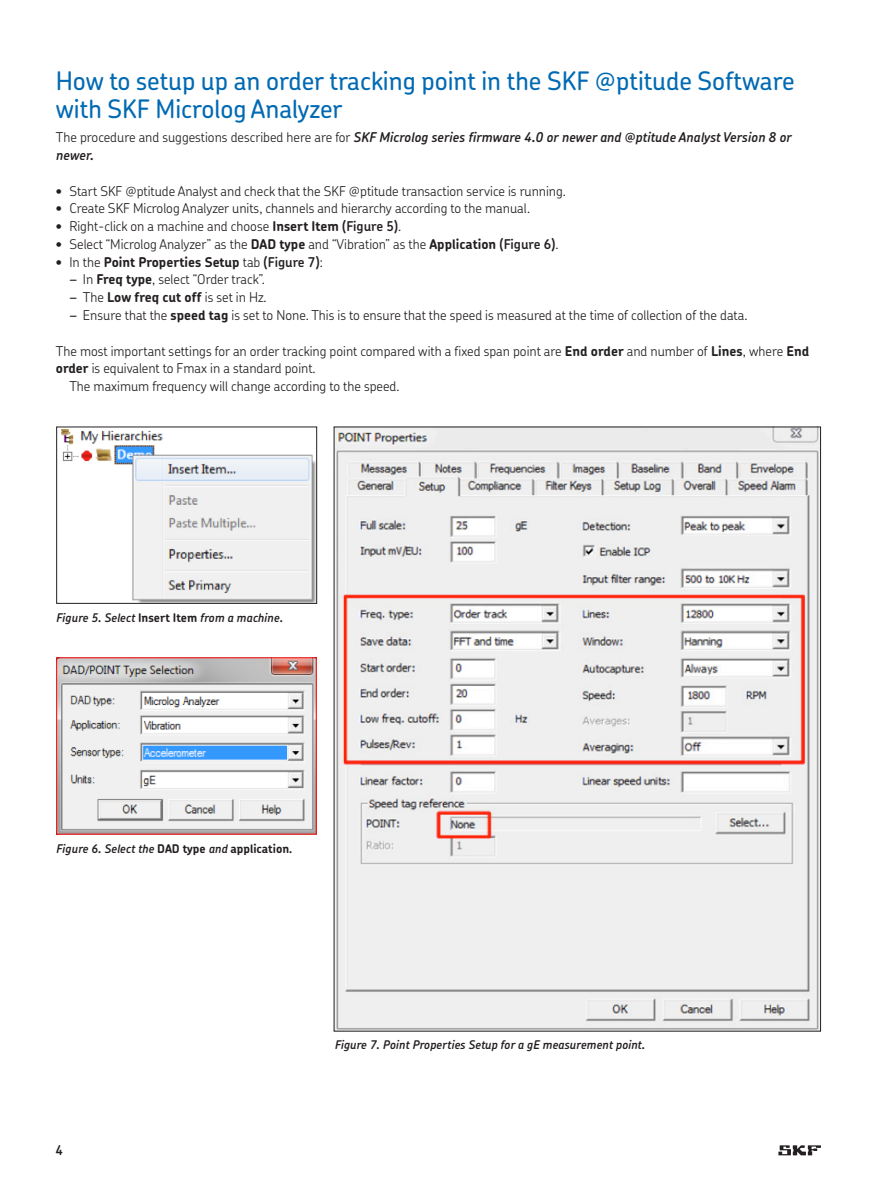
<style>
.page{position:relative;width:893px;height:1191px;background:#fff}
.page>*{position:absolute;margin:0;border:0;box-sizing:border-box;transform-origin:0 0}
._10_02_-_Heading_2{font:500 25.5px/28.5px "SKF Chevin";color:#016ab3}
._20_11_-_Body_copy{font:300 13.5px/17.7px "SKF Chevin";color:#231f20}
._20_11_-_Body_copy-2{font:italic 600 13.5px/17.9px "SKF Chevin";color:#231f20}
._20_12_-_Body_copy{font:300 13.5px "SKF Chevin";color:#231f20}
.t1{font:700 13.5px "SKF Chevin";color:#231f20}
.t2{font:600 13.5px "SKF Chevin";color:#231f20}
._62_10_-_Diagram_cap{font:italic 600 12px "SKF Chevin";color:#231f20}
.s1{font-weight:300;font-style:normal}
.s2{font-weight:700}
.s3{font-weight:600}
.s4{font-weight:300}
.s5{font-weight:500;font-style:italic}
.s6{font-weight:700;font-style:normal}
</style>
<div class="page">
<img style="left:62px;top:429px;width:253px;height:173px">
<div style="left:56px;top:427px;width:261px;height:177px;border:1px solid #231f20"></div>
<img style="left:58px;top:659px;width:256px;height:174px">
<img style="left:336px;top:429px;width:482px;height:601px">
<svg style="left:778px;top:1145px;width:43px;height:10px"></svg>
<p class="_10_02_-_Heading_2" style="left:56px;top:66px;width:740px">How to setup up an order tracking point in the SKF @ptitude Software with SKF Microlog Analyzer</p>
<p class="_20_11_-_Body_copy-2" style="left:56px;top:128px;width:737px"><span class="s1">The procedure and suggestions described here are for</span> SKF Microlog series firmware 4.0 or newer and @ptitude Analyst Version 8 or newer.</p>
<p class="_20_11_-_Body_copy" style="left:56px;top:182px;width:511px">• Start SKF @ptitude Analyst and check that the SKF @ptitude transaction service is running.</p>
<p class="_20_11_-_Body_copy" style="left:56px;top:199px;width:476px">• Create SKF Microlog Analyzer units, channels and hierarchy according to the manual.</p>
<p class="_20_11_-_Body_copy" style="left:56px;top:217px;width:347px">• Right-click on a machine and choose <span class="s2">Insert Item</span> <span class="s3">(Figure 5)</span>.</p>
<p class="_20_11_-_Body_copy" style="left:56px;top:235px;width:504px">• Select “Microlog Analyzer” as the <span class="s2">DAD type</span> and “Vibration” as the <span class="s2">Application</span> <span class="s3">(Figure 6)</span>.</p>
<p class="t1" style="left:56px;top:253px;width:268px"><span class="s4">• In the</span> Point Properties Setup <span class="s4">tab</span> <span class="s3">(Figure 7)</span><span class="s4">:</span></p>
<p class="_20_11_-_Body_copy" style="left:69px;top:270px;width:197px"><span class="s5">–</span> In <span class="s2">Freq type</span>, select “Order track”.</p>
<p class="_20_11_-_Body_copy" style="left:69px;top:288px;width:199px"><span class="s5">–</span> The <span class="s2">Low freq cut off</span> is set in Hz.</p>
<p class="_20_11_-_Body_copy" style="left:69px;top:306px;width:679px"><span class="s5">–</span> Ensure that the <span class="s2">speed tag</span> is set to None. This is to ensure that the speed is measured at the time of collection of the data.</p>
<p class="_20_11_-_Body_copy" style="left:56px;top:341px;width:754px">The most important settings for an order tracking point compared with a fixed span point are <span class="s2">End order</span> and number of <span class="s2">Lines</span>, where <span class="s2">End order</span> is equivalent to Fmax in a standard point.</p>
<p class="_20_12_-_Body_copy" style="left:69px;top:377px;width:332px">The maximum frequency will change according to the speed.</p>
<p class="_62_10_-_Diagram_cap" style="left:56px;top:610px;width:228px">Figure 5. Select <span class="s6">Insert Item</span> from a machine.</p>
<p class="_62_10_-_Diagram_cap" style="left:56px;top:841px;width:238px">Figure 6. Select the <span class="s6">DAD type</span> and <span class="s6">application</span>.</p>
<p class="t2" style="left:56px;top:1142px;width:9px">4</p>
<p class="_62_10_-_Diagram_cap" style="left:334px;top:1037px;width:312px">Figure 7. Point Properties Setup for a gE measurement point.</p>
</div>
